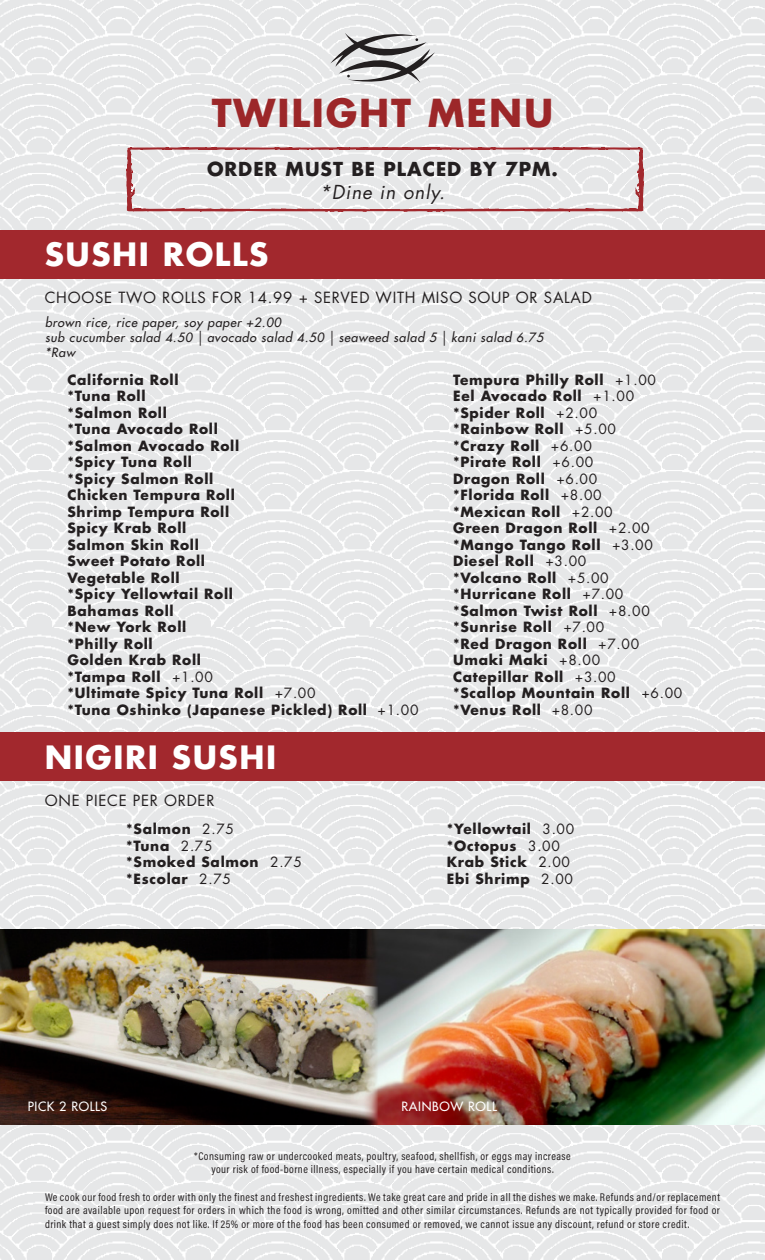
<style>
.page{position:relative;width:765px;height:1260px;background:#fff}
.page>*{position:absolute;margin:0;border:0;box-sizing:border-box;transform-origin:0 0}
.t1{font:700 37.5px "Futura Std";letter-spacing:.05em;color:#9c2729}
.t2{font:700 31.25px "Futura Std";letter-spacing:.05em;color:#fff}
.t3{font:700 18.75px "Futura Std";letter-spacing:.05em;color:#231f20}
.t4{font:italic 18.75px "Futura Std";letter-spacing:.05em;color:#231f20}
.t5{font:15px "Futura Std";letter-spacing:.05em;color:#231f20}
.t6{font:700 13.75px "Futura Std";letter-spacing:.05em;color:#231f20}
.t7{font:italic 500 12.5px "Futura Std";letter-spacing:.05em;color:#231f20}
.t8{font:500 12.5px "Futura Std";letter-spacing:.05em;color:#fff}
.t9{font:11.25px/13.5px "Acumin Variable Concept";letter-spacing:.04em;color:#231f20;text-align:center}
.s1{font-weight:400}
</style>
<div class="page">
<img style="left:0;top:0;width:765px;height:1259px">
<div style="left:0;top:230px;width:765px;height:49px;background:#a2282d"></div>
<div style="left:0;top:732px;width:765px;height:49px;background:#a2282d"></div>
<svg style="left:330px;top:29px;width:105px;height:58px"></svg>
<svg style="left:114px;top:120px;width:543px;height:110px"></svg>
<svg style="left:127px;top:147px;width:517px;height:64px"></svg>
<img style="left:0;top:929px;width:362px;height:195px">
<img style="left:362px;top:929px;width:403px;height:195px">
<p class="t1" style="left:212px;top:88px;width:343px">TWILIGHT MENU</p>
<p class="t3" style="left:207px;top:157px;width:352px">ORDER MUST BE PLACED BY 7PM.</p>
<p class="t4" style="left:320px;top:180px;width:127px">*Dine in only.</p>
<p class="t2" style="left:45px;top:234px;width:225px">SUSHI ROLLS</p>
<p class="t5" style="left:45px;top:288px;width:549px">CHOOSE TWO ROLLS FOR 14.99 + SERVED WITH MISO SOUP OR SALAD</p>
<p class="t7" style="left:45px;top:314px;width:238px">brown rice, rice paper, soy paper +2.00</p>
<p class="t7" style="left:45px;top:329px;width:500px">sub cucumber salad 4.50 | avocado salad 4.50 | seaweed salad 5 | kani salad 6.75</p>
<p class="t7" style="left:45px;top:344px;width:31px">*Raw</p>
<p class="t6" style="left:68px;top:370px;width:113px">California Roll</p>
<p class="t6" style="left:68px;top:387px;width:80px">*Tuna Roll</p>
<p class="t6" style="left:68px;top:403px;width:101px">*Salmon Roll</p>
<p class="t6" style="left:68px;top:420px;width:152px">*Tuna Avocado Roll</p>
<p class="t6" style="left:68px;top:436px;width:173px">*Salmon Avocado Roll</p>
<p class="t6" style="left:68px;top:453px;width:126px">*Spicy Tuna Roll</p>
<p class="t6" style="left:68px;top:469px;width:147px">*Spicy Salmon Roll</p>
<p class="t6" style="left:68px;top:486px;width:169px">Chicken Tempura Roll</p>
<p class="t6" style="left:68px;top:502px;width:163px">Shrimp Tempura Roll</p>
<p class="t6" style="left:68px;top:519px;width:120px">Spicy Krab Roll</p>
<p class="t6" style="left:68px;top:535px;width:133px">Salmon Skin Roll</p>
<p class="t6" style="left:68px;top:552px;width:139px">Sweet Potato Roll</p>
<p class="t6" style="left:68px;top:568px;width:114px">Vegetable Roll</p>
<p class="t6" style="left:68px;top:585px;width:167px">*Spicy Yellowtail Roll</p>
<p class="t6" style="left:68px;top:601px;width:108px">Bahamas Roll</p>
<p class="t6" style="left:68px;top:618px;width:120px">*New York Roll</p>
<p class="t6" style="left:68px;top:634px;width:87px">*Philly Roll</p>
<p class="t6" style="left:68px;top:651px;width:135px">Golden Krab Roll</p>
<p class="t6" style="left:68px;top:667px;width:147px">*Tampa Roll <span class="s1">+1.00</span></p>
<p class="t6" style="left:68px;top:684px;width:250px">*Ultimate Spicy Tuna Roll <span class="s1">+7.00</span></p>
<p class="t6" style="left:68px;top:700px;width:353px">*Tuna Oshinko (Japanese Pickled) Roll <span class="s1">+1.00</span></p>
<p class="t2" style="left:45px;top:736px;width:233px">NIGIRI SUSHI</p>
<p class="t5" style="left:45px;top:791px;width:171px">ONE PIECE PER ORDER</p>
<p class="t6" style="left:126px;top:820px;width:109px">*Salmon <span class="s1">2.75</span></p>
<p class="t6" style="left:126px;top:836px;width:88px">*Tuna <span class="s1">2.75</span></p>
<p class="t6" style="left:126px;top:853px;width:177px">*Smoked Salmon <span class="s1">2.75</span></p>
<p class="t6" style="left:126px;top:869px;width:106px">*Escolar <span class="s1">2.75</span></p>
<p class="t6" style="left:453px;top:370px;width:204px">Tempura Philly Roll <span class="s1">+1.00</span></p>
<p class="t6" style="left:453px;top:387px;width:183px">Eel Avocado Roll <span class="s1">+1.00</span></p>
<p class="t6" style="left:453px;top:403px;width:146px">*Spider Roll <span class="s1">+2.00</span></p>
<p class="t6" style="left:453px;top:420px;width:164px">*Rainbow Roll <span class="s1">+5.00</span></p>
<p class="t6" style="left:453px;top:436px;width:140px">*Crazy Roll <span class="s1">+6.00</span></p>
<p class="t6" style="left:453px;top:453px;width:142px">*Pirate Roll <span class="s1">+6.00</span></p>
<p class="t6" style="left:453px;top:469px;width:146px">Dragon Roll <span class="s1">+6.00</span></p>
<p class="t6" style="left:453px;top:486px;width:150px">*Florida Roll <span class="s1">+8.00</span></p>
<p class="t6" style="left:453px;top:502px;width:161px">*Mexican Roll <span class="s1">+2.00</span></p>
<p class="t6" style="left:453px;top:519px;width:198px">Green Dragon Roll <span class="s1">+2.00</span></p>
<p class="t6" style="left:453px;top:535px;width:201px">*Mango Tango Roll <span class="s1">+3.00</span></p>
<p class="t6" style="left:453px;top:552px;width:135px">Diesel Roll <span class="s1">+3.00</span></p>
<p class="t6" style="left:453px;top:568px;width:157px">*Volcano Roll <span class="s1">+5.00</span></p>
<p class="t6" style="left:453px;top:585px;width:172px">*Hurricane Roll <span class="s1">+7.00</span></p>
<p class="t6" style="left:453px;top:601px;width:198px">*Salmon Twist Roll <span class="s1">+8.00</span></p>
<p class="t6" style="left:453px;top:618px;width:153px">*Sunrise Roll <span class="s1">+7.00</span></p>
<p class="t6" style="left:453px;top:634px;width:188px">*Red Dragon Roll <span class="s1">+7.00</span></p>
<p class="t6" style="left:453px;top:651px;width:149px">Umaki Maki <span class="s1">+8.00</span></p>
<p class="t6" style="left:453px;top:667px;width:164px">Catepillar Roll <span class="s1">+3.00</span></p>
<p class="t6" style="left:453px;top:684px;width:231px">*Scallop Mountain Roll <span class="s1">+6.00</span></p>
<p class="t6" style="left:453px;top:700px;width:141px">*Venus Roll <span class="s1">+8.00</span></p>
<p class="t6" style="left:447px;top:820px;width:129px">*Yellowtail <span class="s1">3.00</span></p>
<p class="t6" style="left:447px;top:836px;width:115px">*Octopus <span class="s1">3.00</span></p>
<p class="t6" style="left:447px;top:853px;width:125px">Krab Stick <span class="s1">2.00</span></p>
<p class="t6" style="left:447px;top:869px;width:128px">Ebi Shrimp <span class="s1">2.00</span></p>
<p class="t8" style="left:28px;top:1098px;width:81px">PICK 2 ROLLS</p>
<p class="t8" style="left:401px;top:1098px;width:97px">RAINBOW ROLL</p>
<p class="t9" style="left:194px;top:1149px;width:378px">*Consuming raw or undercooked meats, poultry, seafood, shellfish, or eggs may increase your risk of food-borne illness, especially if you have certain medical conditions.</p>
<p class="t9" style="left:45px;top:1189px;width:677px;text-align:justify">We cook our food fresh to order with only the finest and freshest ingredients. We take great care and pride in all the dishes we make. Refunds and/or replacement food are available upon request for orders in which the food is wrong, omitted and other similar circumstances. Refunds are not typically provided for food or drink that a guest simply does not like. If 25% or more of the food has been consumed or removed, we cannot issue any discount, refund or store credit.</p>
</div>
